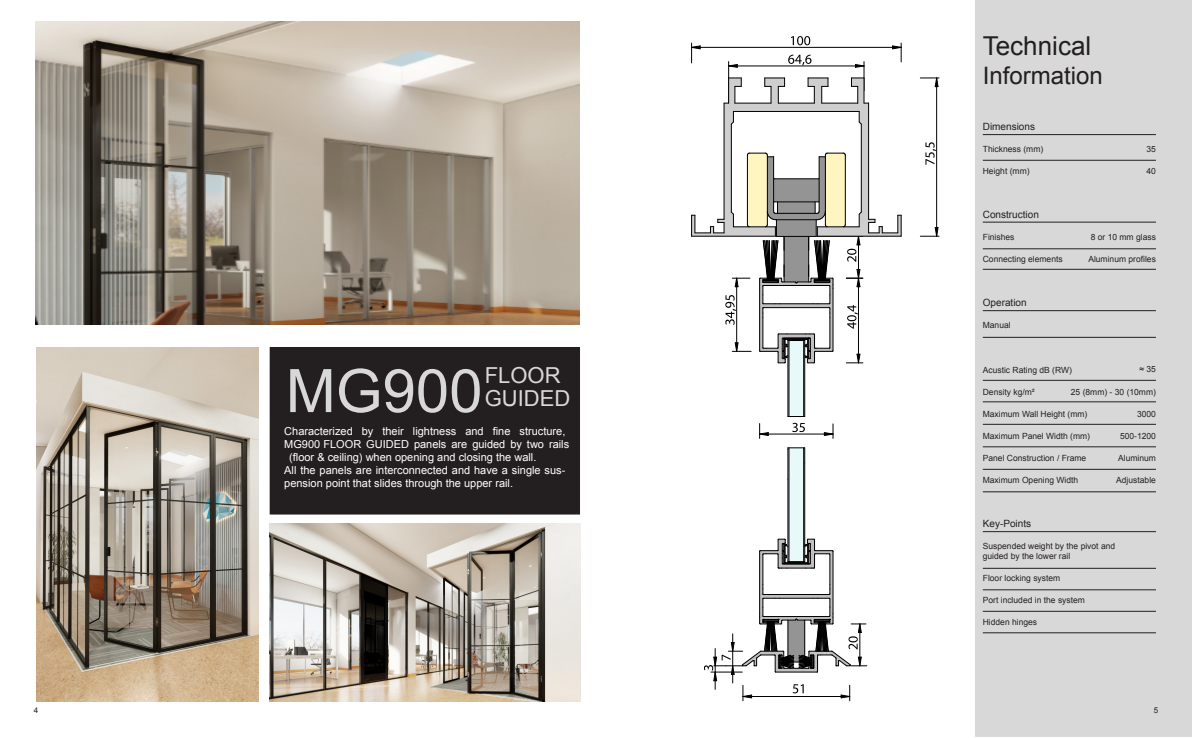
<style>
.page{position:relative;width:1192px;height:738px;background:#fff}
.page>*{position:absolute;margin:0;border:0;box-sizing:border-box;transform-origin:0 0}
.t1{font:60px "Arial";color:#d8d8d8}
.t2{font:26px "Arial";color:#231f20}
.t3{font:24px "Arial";color:#231f20}
.t4{font:22px "Arial";color:#d8d8d8}
.t5{font:11px "Arial";color:#fff}
.t6{font:10px "Arial";color:#231f20}
.t7{font:8.5px/10px "Arial";color:#231f20}
.t8{font:8px "Arial";color:#231f20}
</style>
<div class="page">
<img style="left:36px;top:347px;width:222px;height:354px">
<img style="left:269px;top:523px;width:311px;height:178px">
<div style="left:270px;top:347px;width:309px;height:167px;background:#231f20"></div>
<div style="left:269px;top:347px;width:311px;height:167px;border:1px solid #231f20"></div>
<div style="left:974px;top:0;width:217px;height:737px;background:#d8d8d8"></div>
<svg style="left:823px;top:423px;width:10px;height:15px"></svg>
<svg style="left:759px;top:423px;width:9px;height:15px"></svg>
<hr style="left:759px;top:433px;width:73px;height:1px;background:#000">
<svg style="left:925px;top:142px;width:10px;height:23px"></svg>
<svg style="left:920px;top:77px;width:18px;height:10px"></svg>
<svg style="left:920px;top:227px;width:18px;height:10px"></svg>
<hr style="left:936px;top:78px;width:1px;height:158px;background:#000">
<div style="left:788px;top:340px;width:15px;height:76px;background:#e8f9f9"></div>
<hr style="left:803px;top:340px;width:1px;height:76px;background:#000">
<hr style="left:804px;top:340px;width:1px;height:76px;background:#000">
<svg style="left:787px;top:416px;width:17px;height:16px"></svg>
<hr style="left:788px;top:340px;width:1px;height:76px;background:#000">
<hr style="left:787px;top:340px;width:1px;height:76px;background:#000">
<svg style="left:704px;top:447px;width:162px;height:253px"></svg>
<svg style="left:691px;top:36px;width:210px;height:327px"></svg>
<hr style="left:982px;top:134px;width:173px;height:1px;background:#231f20">
<hr style="left:982px;top:222px;width:173px;height:1px;background:#231f20">
<hr style="left:982px;top:248px;width:173px;height:1px;background:#231f20">
<hr style="left:982px;top:269px;width:173px;height:1px;background:#231f20">
<hr style="left:982px;top:310px;width:173px;height:1px;background:#231f20">
<hr style="left:982px;top:337px;width:173px;height:1px;background:#231f20">
<hr style="left:982px;top:491px;width:173px;height:1px;background:#231f20">
<hr style="left:982px;top:380px;width:173px;height:1px;background:#231f20">
<hr style="left:982px;top:401px;width:173px;height:1px;background:#231f20">
<hr style="left:982px;top:424px;width:173px;height:1px;background:#231f20">
<hr style="left:982px;top:446px;width:173px;height:1px;background:#231f20">
<hr style="left:982px;top:469px;width:173px;height:1px;background:#231f20">
<hr style="left:982px;top:531px;width:173px;height:1px;background:#231f20">
<hr style="left:982px;top:568px;width:173px;height:1px;background:#231f20">
<hr style="left:982px;top:589px;width:173px;height:1px;background:#231f20">
<hr style="left:982px;top:610px;width:173px;height:1px;background:#231f20">
<hr style="left:982px;top:632px;width:173px;height:1px;background:#231f20">
<hr style="left:982px;top:160px;width:173px;height:1px;background:#231f20">
<img style="left:35px;top:22px;width:544px;height:303px">
<h3 class="t4" style="left:484px;top:360px;width:77px">FLOOR</h3>
<h1 class="t1" style="left:286px;top:357px;width:198px">MG900</h1>
<h3 class="t4" style="left:484px;top:384px;width:87px">GUIDED</h3>
<p class="t5" style="left:284px;top:423px;width:282px">Characterized by their lightness and fine structure,</p>
<p class="t5" style="left:284px;top:437px;width:286px">MG900 FLOOR GUIDED panels are guided by two rails</p>
<p class="t5" style="left:289px;top:449px;width:248px">(floor &amp; ceiling) when opening and closing the wall.</p>
<p class="t5" style="left:284px;top:463px;width:282px">All the panels are interconnected and have a single sus-</p>
<p class="t5" style="left:284px;top:476px;width:230px">pension point that slides through the upper rail.</p>
<p class="t2" style="left:982px;top:29px;width:110px">Technical</p>
<p class="t3" style="left:982px;top:60px;width:122px">Information</p>
<p class="t6" style="left:982px;top:120px;width:54px">Dimensions</p>
<p class="t7" style="left:982px;top:144px;width:62px">Thickness (mm)</p>
<p class="t7" style="left:982px;top:166px;width:48px">Height (mm)</p>
<p class="t6" style="left:982px;top:208px;width:58px">Construction</p>
<p class="t7" style="left:982px;top:232px;width:33px">Finishes</p>
<p class="t7" style="left:982px;top:254px;width:81px">Connecting elements</p>
<p class="t6" style="left:982px;top:296px;width:45px">Operation</p>
<p class="t7" style="left:982px;top:320px;width:29px">Manual</p>
<p class="t7" style="left:982px;top:364px;width:91px">Acustic Rating dB (RW)</p>
<p class="t7" style="left:982px;top:386px;width:53px">Density kg/m²</p>
<p class="t7" style="left:982px;top:408px;width:106px">Maximum Wall Height (mm)</p>
<p class="t7" style="left:982px;top:430px;width:109px">Maximum Panel Width (mm)</p>
<p class="t7" style="left:982px;top:452px;width:105px">Panel Construction / Frame</p>
<p class="t7" style="left:982px;top:474px;width:97px">Maximum Opening Width</p>
<p class="t6" style="left:982px;top:516px;width:50px">Key-Points</p>
<p class="t7" style="left:982px;top:540px;width:134px">Suspended weight by the pivot and guided by the lower rail</p>
<p class="t7" style="left:982px;top:572px;width:79px">Floor locking system</p>
<p class="t7" style="left:982px;top:594px;width:104px">Port included in the system</p>
<p class="t7" style="left:982px;top:616px;width:56px">Hidden hinges</p>
<p class="t7" style="left:1146px;top:144px;width:11px">35</p>
<p class="t7" style="left:1146px;top:166px;width:11px">40</p>
<p class="t7" style="left:1090px;top:232px;width:67px">8 or 10 mm glass</p>
<p class="t7" style="left:1088px;top:254px;width:69px">Aluminum profiles</p>
<p class="t7" style="left:1139px;top:364px;width:18px">≈ 35</p>
<p class="t7" style="left:1070px;top:386px;width:87px">25 (8mm) - 30 (10mm)</p>
<p class="t7" style="left:1136px;top:408px;width:20px">3000</p>
<p class="t7" style="left:1119px;top:430px;width:37px">500-1200</p>
<p class="t7" style="left:1117px;top:452px;width:39px">Aluminum</p>
<p class="t7" style="left:1115px;top:474px;width:41px">Adjustable</p>
<p class="t8" style="left:34px;top:704px;width:6px">4</p>
<p class="t8" style="left:1153px;top:704px;width:6px">5</p>
</div>
